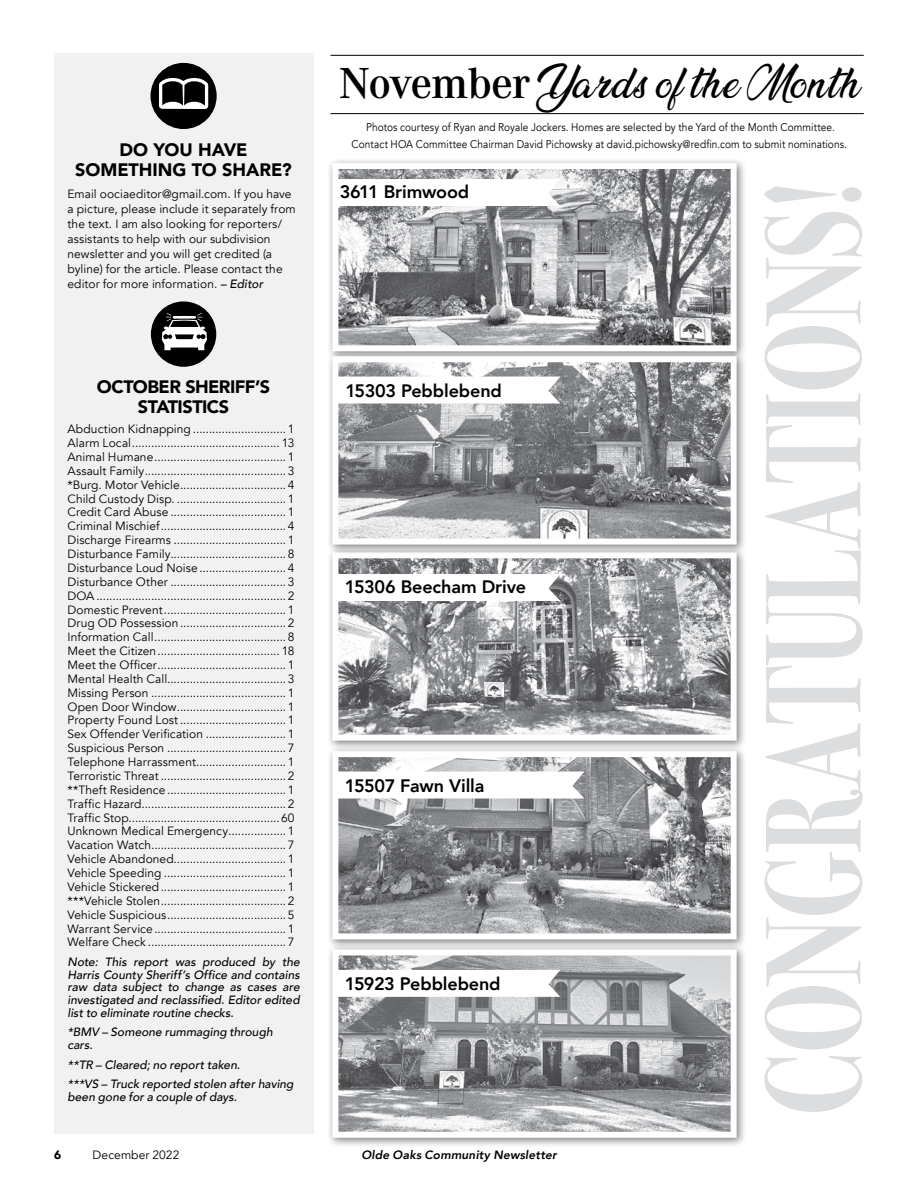
<style>
.page{position:relative;width:918px;height:1188px;background:#fff}
.page>*{position:absolute;margin:0;border:0;box-sizing:border-box;transform-origin:0 0}
.t1{font:700 136.5px "Bodoni Svty Two ITCTT";letter-spacing:-.005em;color:#dcddde;scale:.72 1}
.t2{font:37.5px "Ananda";letter-spacing:.04em;color:#000}
.t3{font:800 18px "Avenir";letter-spacing:-.01em;color:#000}
.t4{font:900 18px/19.5px "Avenir";color:#000;text-align:center}
.t5{font:900 18px/19.5px "Avenir";letter-spacing:-.02em;color:#000;text-align:center}
.t6{font:12px/13.8px "Avenir";letter-spacing:.005em;color:#000}
.t7{font:italic 500 12px/12.8px "Avenir";color:#000}
.t8{font:italic 800 12px "Avenir";letter-spacing:.01em;color:#000}
.t9{font:900 12px "Avenir";color:#000}
.t10{font:11.25px/16.5px "Avenir";letter-spacing:.01em;color:#000;text-align:center;scale:.9 1}
.s1{font-weight:500;font-style:italic}
.s2{font-family:"Corporate A";font-weight:600;font-size:45px}
</style>
<div class="page">
<div style="left:326px;top:546px;width:421px;height:205px;background:#000;opacity:.5"></div>
<img style="left:339px;top:559px;width:391px;height:175px">
<div style="left:332px;top:552px;width:405px;height:189px;border:6px solid #fff"></div>
<div style="left:326px;top:157px;width:421px;height:205px;background:#000;opacity:.5"></div>
<img style="left:339px;top:170px;width:391px;height:174px">
<div style="left:332px;top:163px;width:405px;height:188px;border:6px solid #fff"></div>
<svg style="left:335px;top:179px;width:225px;height:27px"></svg>
<div style="left:326px;top:350px;width:421px;height:205px;background:#000;opacity:.5"></div>
<img style="left:339px;top:363px;width:391px;height:175px">
<div style="left:332px;top:356px;width:405px;height:189px;border:6px solid #fff"></div>
<div style="left:326px;top:745px;width:421px;height:205px;background:#000;opacity:.5"></div>
<img style="left:339px;top:758px;width:391px;height:174px">
<div style="left:332px;top:751px;width:405px;height:188px;border:6px solid #fff"></div>
<div style="left:326px;top:943px;width:421px;height:205px;background:#000;opacity:.5"></div>
<img style="left:339px;top:956px;width:391px;height:175px">
<div style="left:332px;top:949px;width:405px;height:189px;border:6px solid #fff"></div>
<div style="left:54px;top:54px;width:259px;height:1080px;background:#f1f1f2"></div>
<div style="left:151px;top:63px;width:66px;height:66px;background:#000;border-radius:50%"></div>
<svg style="left:159px;top:78px;width:49px;height:31px"></svg>
<div style="left:151px;top:301px;width:65px;height:66px;background:#000;border-radius:50%"></div>
<svg style="left:162px;top:313px;width:45px;height:37px"></svg>
<hr style="left:330px;top:55px;width:534px;height:1px;background:#000">
<hr style="left:330px;top:113px;width:534px;height:1px;background:#000">
<svg style="left:335px;top:377px;width:225px;height:27px"></svg>
<svg style="left:335px;top:574px;width:225px;height:27px"></svg>
<svg style="left:335px;top:772px;width:249px;height:27px"></svg>
<svg style="left:335px;top:970px;width:225px;height:27px"></svg>
<h3 class="t4" style="left:75px;top:140px;width:218px">DO YOU HAVE<br>SOMETHING TO SHARE?</h3>
<p class="t6" style="left:68px;top:186px;width:230px;line-height:15px">Email oociaeditor@gmail.com. If you have a picture, please include it separately from the text. I am also looking for reporters/ assistants to help with our subdivision newsletter and you will get credited (a byline) for the article. Please contact the editor for more information. <span class="s1">– Editor</span></p>
<h3 class="t5" style="left:97px;top:377px;width:175px">OCTOBER SHERIFF’S<br>STATISTICS</h3>
<p class="t6" style="left:68px;top:422px;width:229px;text-align:justify">Abduction Kidnapping .............................1<br>Alarm Local.............................................. 13<br>Animal Humane.........................................1<br>Assault Family............................................3 *Burg. Motor Vehicle.................................4<br>Child Custody Disp. ..................................1<br>Credit Card Abuse ....................................1<br>Criminal Mischief.......................................4<br>Discharge Firearms ...................................1<br>Disturbance Family....................................8<br>Disturbance Loud Noise...........................4<br>Disturbance Other ....................................3<br>DOA ...........................................................2<br>Domestic Prevent......................................1<br>Drug OD Possession.................................2<br>Information Call.........................................8<br>Meet the Citizen...................................... 18<br>Meet the Officer........................................1<br>Mental Health Call.....................................3<br>Missing Person ..........................................1<br>Open Door Window..................................1<br>Property Found Lost .................................1<br>Sex Offender Verification .........................1<br>Suspicious Person .....................................7<br>Telephone Harrassment............................1<br>Terroristic Threat .......................................2 **Theft Residence .....................................1<br>Traffic Hazard.............................................2<br>Traffic Stop...............................................60<br>Unknown Medical Emergency..................1<br>Vacation Watch..........................................7<br>Vehicle Abandoned...................................1<br>Vehicle Speeding ......................................1<br>Vehicle Stickered.......................................1 ***Vehicle Stolen.......................................2<br>Vehicle Suspicious.....................................5<br>Warrant Service.........................................1<br>Welfare Check ...........................................7</p>
<p class="t7" style="left:68px;top:956px;width:234px;text-align:justify">Note: This report was produced by the Harris County Sheriff’s Office and contains raw data subject to change as cases are investigated and reclassified. Editor edited list to eliminate routine checks.</p>
<p class="t7" style="left:68px;top:1026px;width:207px">*BMV – Someone rummaging through cars.</p>
<p class="t7" style="left:68px;top:1055px;width:228px;line-height:19.5px">**TR – Cleared; no report taken.<br>***VS – Truck reported stolen after having</p>
<p class="t7" style="left:68px;top:1091px;width:171px">been gone for a couple of days.</p>
<h2 class="t2" style="left:339px;top:63px;width:522px"><span class="s2">November</span> Yards of the Month</h2>
<p class="t10" style="left:351px;top:119px;width:552px">Photos courtesy of Ryan and Royale Jockers. Homes are selected by the Yard of the Month Committee.<br>Contact HOA Committee Chairman David Pichowsky at david.pichowsky@redfin.com to submit nominations.</p>
<h3 class="t3" style="left:340px;top:177px;width:131px">3611 Brimwood</h3>
<h3 class="t3" style="left:345px;top:377px;width:158px">15303 Pebblebend</h3>
<h3 class="t3" style="left:345px;top:573px;width:183px">15306 Beecham Drive</h3>
<h3 class="t3" style="left:345px;top:772px;width:141px">15507 Fawn Villa</h3>
<h3 class="t3" style="left:345px;top:970px;width:157px">15923 Pebblebend</h3>
<h1 class="t1" style="left:701px;top:1115px;width:1301px;rotate:-90deg">CONGRATULATIONS!</h1>
<p class="t9" style="left:54px;top:1145px;width:9px">6</p>
<p class="t6" style="left:93px;top:1149px;width:88px">December 2022</p>
<p class="t8" style="left:361px;top:1148px;width:197px">Olde Oaks Community Newsletter</p>
</div>
